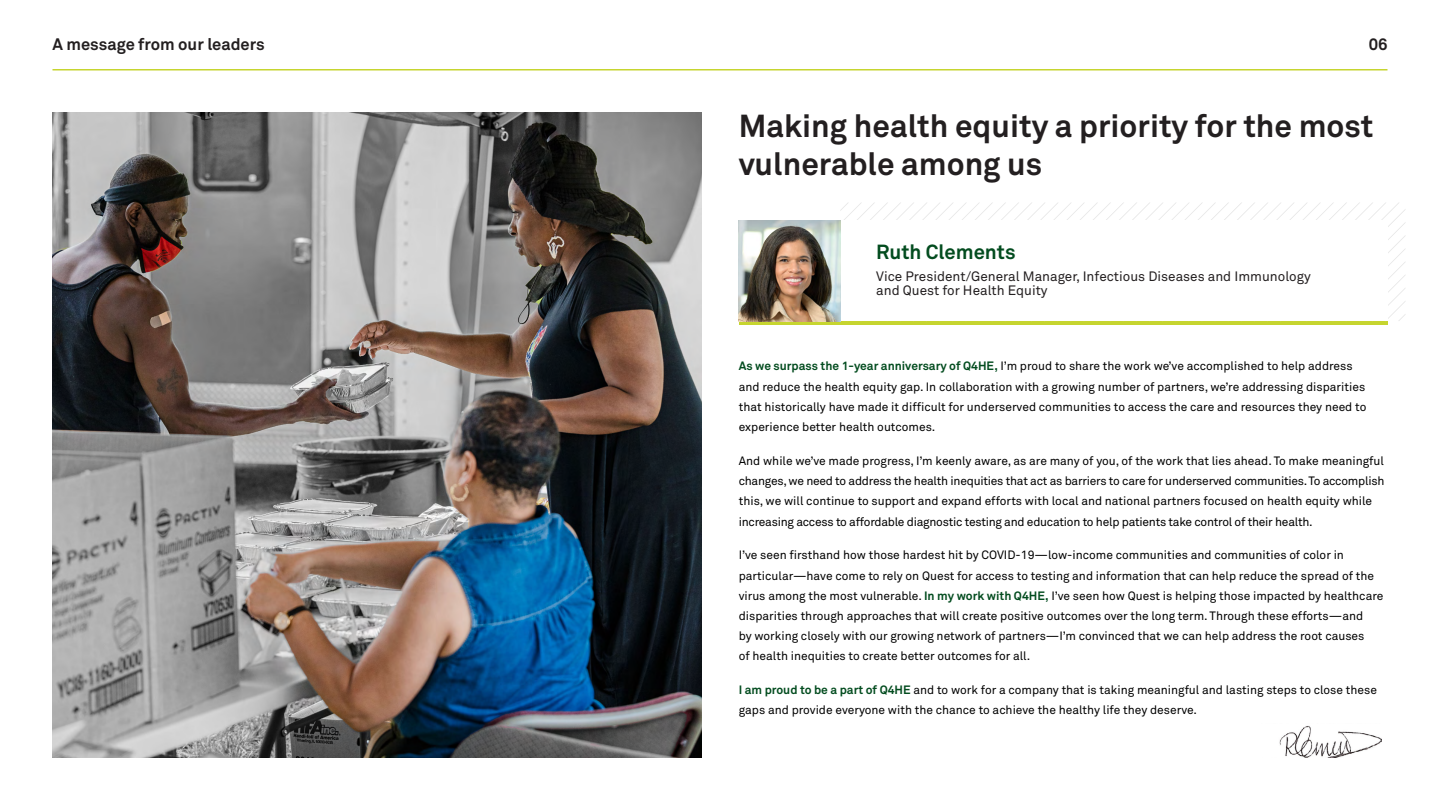
<style>
.page{position:relative;width:1440px;height:810px;background:#fff}
.page>*{position:absolute;margin:0;border:0;box-sizing:border-box;transform-origin:0 0}
.t1{font:700 31.5px/37.5px "Akkurat Pro";color:#231f20}
.t2{font:700 20.25px "Akkurat Pro";color:#034c1f}
.t3{font:700 16.5px "Akkurat Pro";color:#231f20}
.t4{font:13.5px/14.2px "Akkurat Pro";color:#231f20}
.t5{font:12px/20.2px "Akkurat Pro";color:#000}
.t6{font:12px/20.2px "Akkurat Pro";letter-spacing:-.02em;color:#000}
.s1{font-weight:700;color:#034c1f}
</style>
<div class="page">
<div style="left:739px;top:220px;width:649px;height:105px;background:#c6d52f"></div>
<svg style="left:840px;top:202px;width:566px;height:119px"></svg>
<div style="left:739px;top:220px;width:649px;height:101px;background:#fff"></div>
<img style="left:739px;top:220px;width:101px;height:101px">
<hr style="left:52px;top:69px;width:1336px;height:1px;background:#c6d52f">
<img style="left:52px;top:112px;width:649px;height:646px">
<img style="left:1279px;top:726px;width:103px;height:31px">
<h3 class="t3" style="left:53px;top:34px;width:214px">A message from our leaders</h3>
<h3 class="t3" style="left:1369px;top:34px;width:20px">06</h3>
<h1 class="t1" style="left:739px;top:107px;width:636px">Making health equity a priority for the most vulnerable among us</h1>
<h2 class="t2" style="left:876px;top:240px;width:141px">Ruth Clements</h2>
<p class="t4" style="left:876px;top:269px;width:436px">Vice President/General Manager, Infectious Diseases and Immunology and Quest for Health Equity</p>
<p class="t5" style="left:739px;top:356px;width:629px"><span class="s1">As we surpass the 1-year anniversary of Q4HE,</span> I’m proud to share the work we’ve accomplished to help address and reduce the health equity gap. In collaboration with a growing number of partners, we’re addressing disparities that historically have made it difficult for underserved communities to access the care and resources they need to experience better health outcomes.</p>
<p class="t6" style="left:739px;top:451px;width:647px">And while we’ve made progress, I’m keenly aware, as are many of you, of the work that lies ahead. To make meaningful changes, we need to address the health inequities that act as barriers to care for underserved communities. To accomplish this, we will continue to support and expand efforts with local and national partners focused on health equity while increasing access to affordable diagnostic testing and education to help patients take control of their health.</p>
<p class="t5" style="left:739px;top:545px;width:646px">I’ve seen firsthand how those hardest hit by COVID-19—low-income communities and communities of color in particular—have come to rely on Quest for access to testing and information that can help reduce the spread of the virus among the most vulnerable. <span class="s1">In my work with Q4HE,</span> I’ve seen how Quest is helping those impacted by healthcare disparities through approaches that will create positive outcomes over the long term. Through these efforts—and<br>by working closely with our growing network of partners—I’m convinced that we can help address the root causes<br>of health inequities to create better outcomes for all.</p>
<p class="t5" style="left:739px;top:680px;width:640px"><span class="s1">I am proud to be a part of Q4HE</span> and to work for a company that is taking meaningful and lasting steps to close these gaps and provide everyone with the chance to achieve the healthy life they deserve.</p>
</div>
